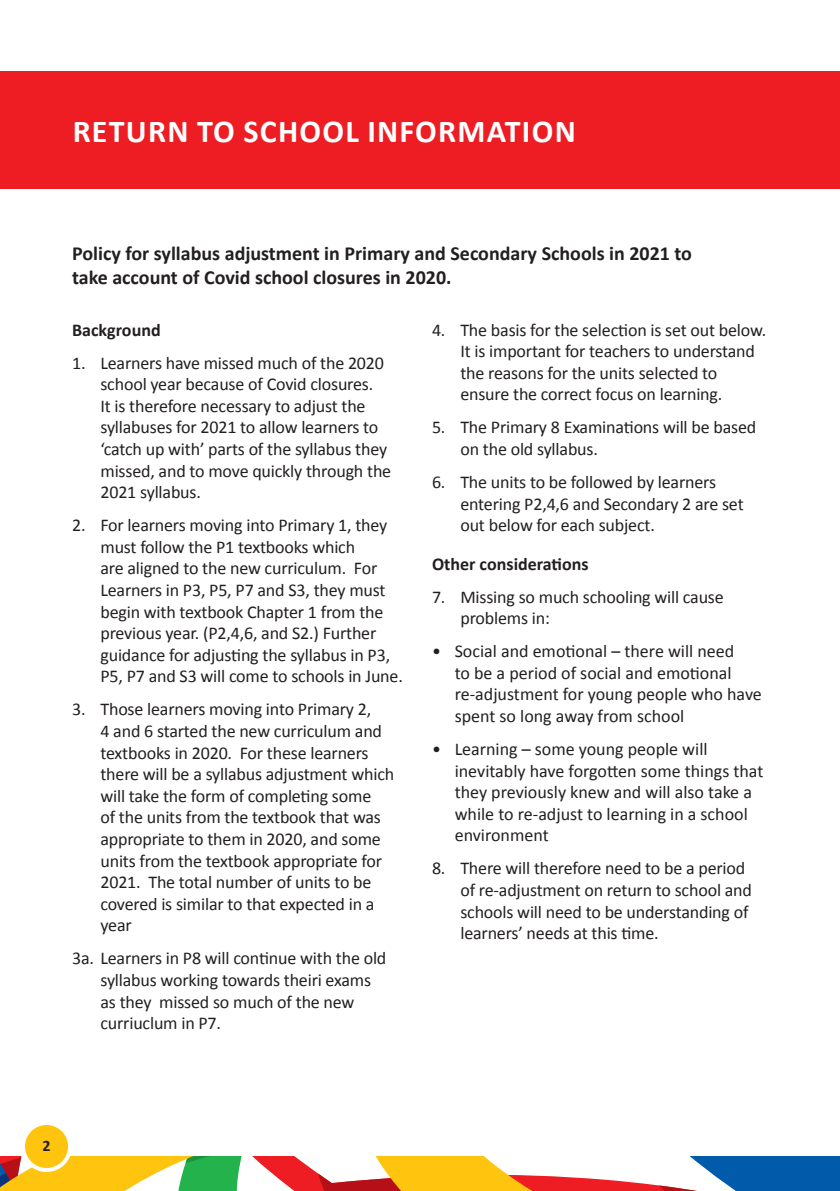
<style>
.page{position:relative;width:840px;height:1191px;background:#fff}
.page>*{position:absolute;margin:0;border:0;box-sizing:border-box;transform-origin:0 0}
.t1{font:700 32px "Calibri";letter-spacing:.04em;color:#fff}
.t2{font:700 20px/24px "Calibri";color:#231f20}
.t3{font:18px/21.6px "Calibri";letter-spacing:-.01em;color:#231f20}
.t4{font:700 18px "Calibri";color:#231f20}
.t5{font:700 16px "Calibri";color:#231f20}
</style>
<div class="page">
<svg style="left:0;top:1157px;width:840px;height:34px"></svg>
<div style="left:23px;top:1123px;width:47px;height:47px;background:#fec40e;border-radius:50%"></div>
<div style="left:21px;top:1121px;width:51px;height:51px;border:4px solid #fff;border-radius:50%"></div>
<div style="left:0;top:71px;width:839px;height:118px;background:#ee1d23"></div>
<p class="t1" style="left:73px;top:111px;width:504px">RETURN TO SCHOOL INFORMATION</p>
<p class="t2" style="left:72px;top:241px;width:621px">Policy for syllabus adjustment in Primary and Secondary Schools in 2021 to take account of Covid school closures in 2020.</p>
<p class="t4" style="left:72px;top:318px;width:90px">Background</p>
<p class="t3" style="left:100px;top:352px;width:292px;text-indent:-28px">1. Learners have missed much of the 2020 school year because of Covid closures.<br>It is therefore necessary to adjust the syllabuses for 2021 to allow learners to ‘catch up with’ parts of the syllabus they missed, and to move quickly through the 2021 syllabus.</p>
<p class="t3" style="left:100px;top:514px;width:304px;text-indent:-28px">2. For learners moving into Primary 1, they must follow the P1 textbooks which<br>are aligned to the new curriculum. For Learners in P3, P5, P7 and S3, they must begin with textbook Chapter 1 from the previous year. (P2,4,6, and S2.) Further guidance for adjusting the syllabus in P3, P5, P7 and S3 will come to schools in June.</p>
<p class="t3" style="left:100px;top:698px;width:295px;text-indent:-28px">3. Those learners moving into Primary 2,<br>4 and 6 started the new curriculum and textbooks in 2020. For these learners there will be a syllabus adjustment which will take the form of completing some<br>of the units from the textbook that was appropriate to them in 2020, and some units from the textbook appropriate for 2021. The total number of units to be covered is similar to that expected in a year</p>
<p class="t3" style="left:100px;top:947px;width:287px;text-indent:-28px">3a. Learners in P8 will continue with the old syllabus working towards theiri exams as they missed so much of the new curriuclum in P7.</p>
<p class="t3" style="left:460px;top:319px;width:307px;text-indent:-28px">4. The basis for the selection is set out below.<br>It is important for teachers to understand the reasons for the units selected to ensure the correct focus on learning.</p>
<p class="t3" style="left:460px;top:416px;width:297px;text-indent:-28px">5. The Primary 8 Examinations will be based on the old syllabus.</p>
<p class="t3" style="left:460px;top:471px;width:285px;text-indent:-28px">6. The units to be followed by learners entering P2,4,6 and Secondary 2 are set out below for each subject.</p>
<p class="t4" style="left:432px;top:552px;width:158px">Other considerations</p>
<p class="t3" style="left:460px;top:586px;width:265px;text-indent:-28px">7. Missing so much schooling will cause problems in:</p>
<p class="t3" style="left:454px;top:640px;width:308px;text-indent:-23px">• Social and emotional – there will need<br>to be a period of social and emotional re-adjustment for young people who have spent so long away from school</p>
<p class="t3" style="left:454px;top:738px;width:310px;text-indent:-23px">• Learning – some young people will inevitably have forgotten some things that they previously knew and will also take a while to re-adjust to learning in a school environment</p>
<p class="t3" style="left:460px;top:857px;width:293px;text-indent:-28px">8. There will therefore need to be a period of re-adjustment on return to school and schools will need to be understanding of learners’ needs at this time.</p>
<p class="t5" style="left:42px;top:1135px;width:10px">2</p>
</div>
